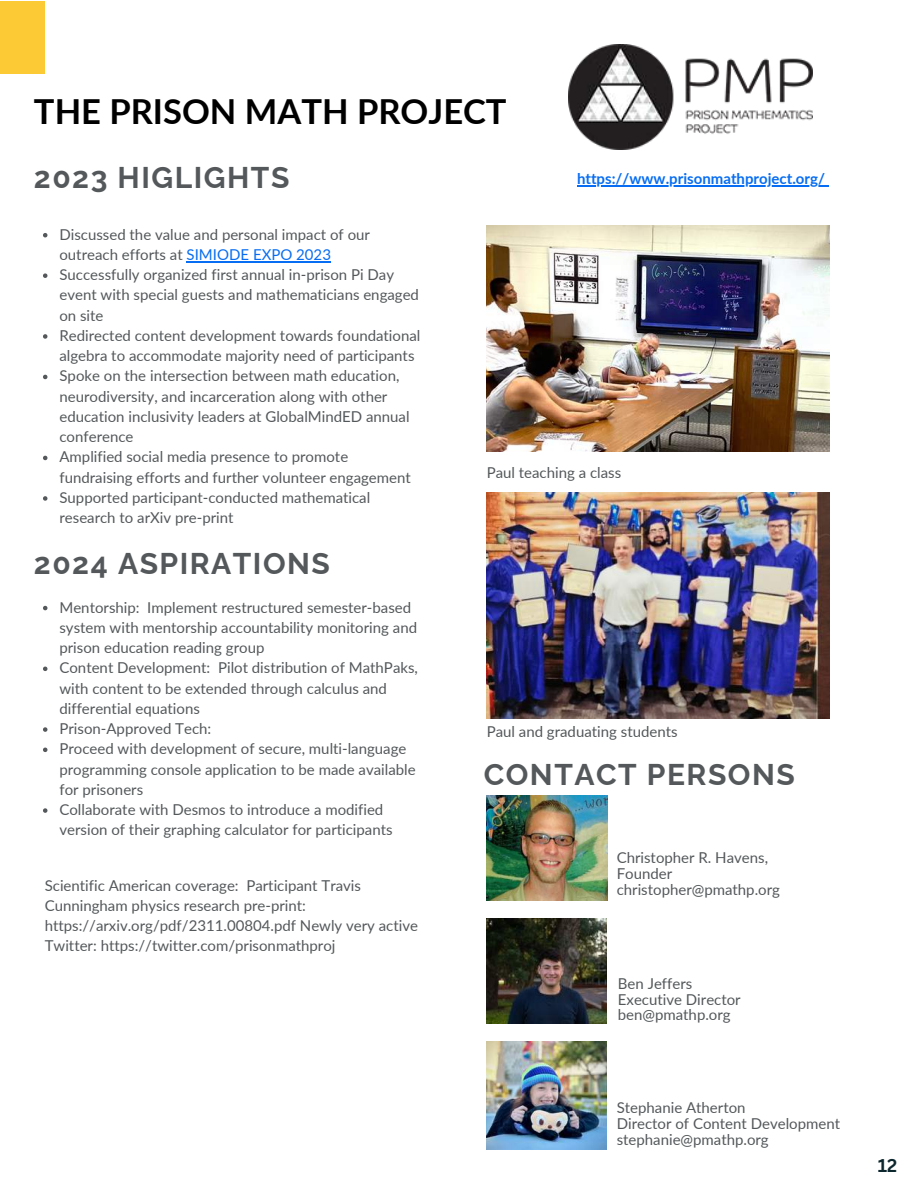
<style>
.page{position:relative;width:918px;height:1188px;background:#fff}
.page>*{position:absolute;margin:0;border:0;box-sizing:border-box;transform-origin:0 0}
.t1{font:700 34.5px "Lato";color:#000}
.t2{font:700 30px "Raleway";letter-spacing:.05em;color:#54585a}
.t3{font:700 18px "Canva Sans";color:#0d272e}
.t4{font:15px/20.2px "Lato";color:#54585a}
.t5{font:700 15px "Lato";color:#076df2}
.s1{color:#076df2}
</style>
<div class="page">
<div style="left:0;top:1px;width:45px;height:72px;background:#fbca35"></div>
<img style="left:486px;top:918px;width:121px;height:105px">
<img style="left:486px;top:1042px;width:121px;height:107px">
<img style="left:487px;top:225px;width:343px;height:227px">
<img style="left:487px;top:795px;width:120px;height:105px">
<img style="left:487px;top:492px;width:343px;height:226px">
<img style="left:569px;top:45px;width:244px;height:105px">
<svg style="left:43px;top:233px;width:4px;height:4px"></svg>
<hr style="left:187px;top:261px;width:144px;height:1px;background:#076df2">
<svg style="left:43px;top:273px;width:4px;height:5px"></svg>
<svg style="left:43px;top:334px;width:4px;height:5px"></svg>
<svg style="left:43px;top:375px;width:4px;height:4px"></svg>
<svg style="left:43px;top:456px;width:4px;height:4px"></svg>
<svg style="left:43px;top:496px;width:4px;height:5px"></svg>
<svg style="left:43px;top:606px;width:4px;height:4px"></svg>
<svg style="left:43px;top:667px;width:4px;height:4px"></svg>
<svg style="left:43px;top:727px;width:4px;height:5px"></svg>
<svg style="left:43px;top:748px;width:4px;height:4px"></svg>
<svg style="left:43px;top:808px;width:4px;height:5px"></svg>
<hr style="left:577px;top:186px;width:248px;height:1px;background:#076df2">
<h1 class="t1" style="left:34px;top:90px;width:474px">THE PRISON MATH PROJECT</h1>
<h2 class="t2" style="left:34px;top:160px;width:257px">2023 HIGLIGHTS</h2>
<p class="t5" style="left:577px;top:170px;width:250px">https://www.prisonmathproject.org/</p>
<p class="t4" style="left:59px;top:224px;width:362px">Discussed the value and personal impact of our outreach efforts at <span class="s1">SIMIODE EXPO 2023<br></span>Successfully organized first annual in-prison Pi Day event with special guests and mathematicians engaged on site<br>Redirected content development towards foundational algebra to accommodate majority need of participants Spoke on the intersection between math education, neurodiversity, and incarceration along with other education inclusivity leaders at GlobalMindED annual conference<br>Amplified social media presence to promote fundraising efforts and further volunteer engagement Supported participant-conducted mathematical research to arXiv pre-print</p>
<h2 class="t2" style="left:34px;top:546px;width:298px">2024 ASPIRATIONS</h2>
<p class="t4" style="left:59px;top:597px;width:360px">Mentorship: Implement restructured semester-based system with mentorship accountability monitoring and prison education reading group<br>Content Development: Pilot distribution of MathPaks, with content to be extended through calculus and differential equations<br>Prison-Approved Tech:<br>Proceed with development of secure, multi-language programming console application to be made available for prisoners<br>Collaborate with Desmos to introduce a modified version of their graphing calculator for participants</p>
<p class="t4" style="left:45px;top:875px;width:375px">Scientific American coverage: Participant Travis Cunningham physics research pre-print: https://arxiv.org/pdf/2311.00804.pdf Newly very active Twitter: https://twitter.com/prisonmathproj</p>
<p class="t4" style="left:487px;top:462px;width:136px">Paul teaching a class</p>
<p class="t4" style="left:487px;top:721px;width:192px">Paul and graduating students</p>
<h2 class="t2" style="left:484px;top:757px;width:313px">CONTACT PERSONS</h2>
<p class="t4" style="left:617px;top:850px;width:165px;line-height:15.8px">Christopher R. Havens,<br>Founder christopher@pmathp.org</p>
<p class="t4" style="left:618px;top:975px;width:124px;line-height:15.8px">Ben Jeffers<br>Executive Director ben@pmathp.org</p>
<p class="t4" style="left:617px;top:1100px;width:225px;line-height:15.8px">Stephanie Atherton<br>Director of Content Development stephanie@pmathp.org</p>
<p class="t3" style="left:878px;top:1153px;width:21px">12</p>
</div>
